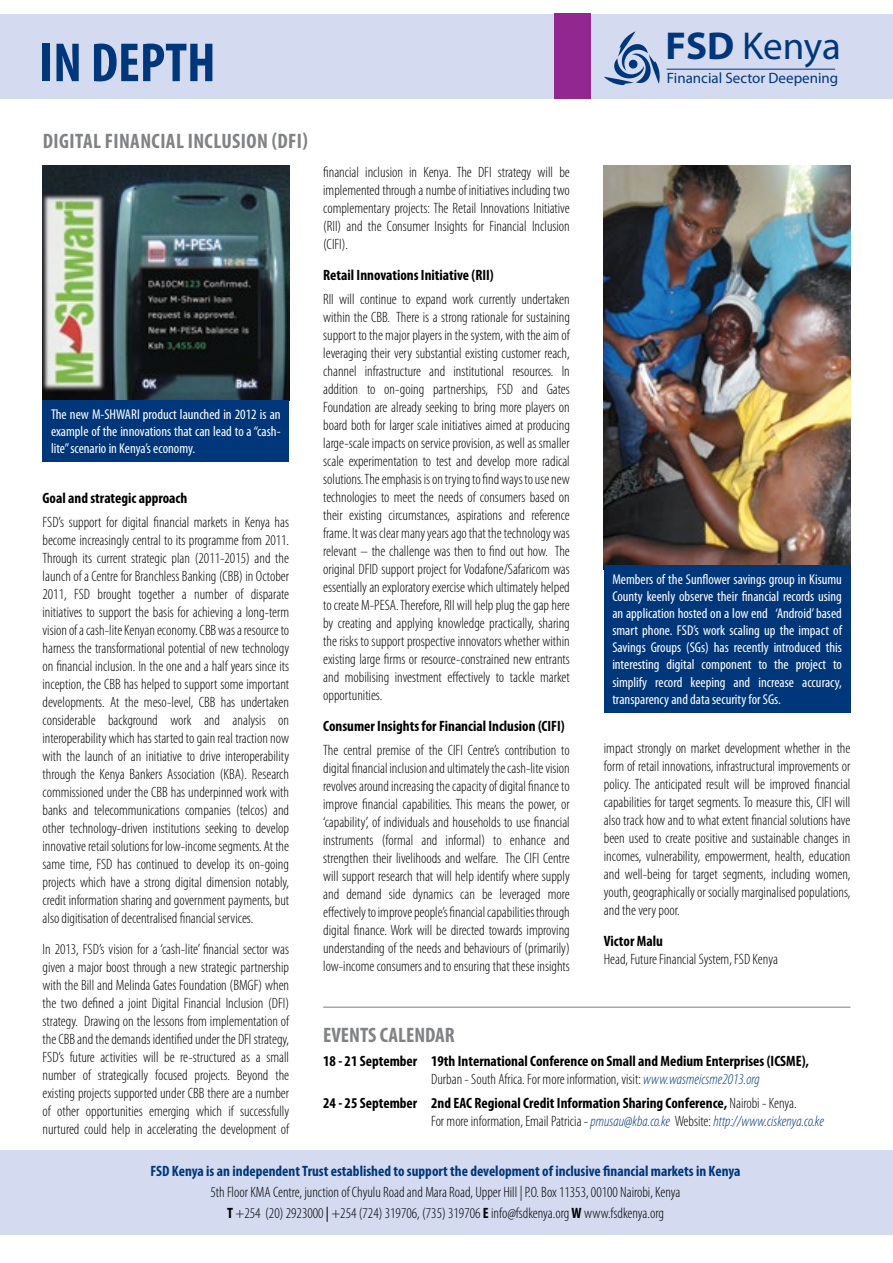
<style>
.page{position:relative;width:893px;height:1263px;background:#fff}
.page>*{position:absolute;margin:0;border:0;box-sizing:border-box;transform-origin:0 0}
.t1{font:700 condensed 55.5px "Myriad Pro";color:#00377b}
.t2{font:39px "Myriad Pro";color:#00377b}
.t3{font:700 condensed 21px "Myriad Pro";letter-spacing:.02em;color:#808285}
.t4{font:700 condensed 21px "Myriad Pro";color:#808285}
.t5{font:300 condensed 15px/18px "Myriad Pro";color:#000;text-align:justify}
.t6{font:700 condensed 15px/18px "Myriad Pro";color:#000}
.t7{font:700 condensed 15px "Myriad Pro";color:#00377b}
.t8{font:15px "Myriad Pro";color:#00377b}
.t9{font:condensed 14.25px/17.1px "Myriad Pro";color:#fff;text-align:justify}
.s1{font-weight:700}
.s2{font-weight:300}
.s3{font-weight:300;font-style:italic;color:#00377b}
.s4{font-weight:400}
</style>
<div class="page">
<div style="left:0;top:1149px;width:893px;height:85px;background:#d4daef"></div>
<div style="left:0;top:14px;width:893px;height:85px;background:#d4daef"></div>
<hr style="left:323px;top:1007px;width:527px;height:1px;background:#808285">
<div style="left:554px;top:13px;width:36px;height:85px;background:#92278f"></div>
<svg style="left:604px;top:31px;width:56px;height:54px"></svg>
<hr style="left:666px;top:69px;width:169px;height:1px;background:#00377b">
<img style="left:43px;top:166px;width:246px;height:234px">
<div style="left:43px;top:400px;width:246px;height:62px;background:#00377b"></div>
<img style="left:604px;top:166px;width:246px;height:399px">
<div style="left:604px;top:565px;width:246px;height:147px;background:#00377b"></div>
<h1 class="t1" style="left:40px;top:32px;width:178px">IN DEPTH</h1>
<h2 class="t2" style="left:665px;top:22px;width:177px"><span class="s1">FSD</span> Kenya</h2>
<p class="t8" style="left:667px;top:69px;width:173px">Financial Sector Deepening</p>
<h3 class="t3" style="left:43px;top:130px;width:267px">DIGITAL FINANCIAL INCLUSION (DFI)</h3>
<p class="t9" style="left:51px;top:405px;width:231px">The new M-SHWARI product launched in 2012 is an example of the innovations that can lead to a “cash&shy;lite” scenario in Kenya’s economy.</p>
<p class="t6" style="left:43px;top:489px;width:146px">Goal and strategic approach</p>
<p class="t5" style="left:43px;top:513px;width:248px">FSD’s support for digital financial markets in Kenya has become increasingly central to its programme from 2011.<br>Through its current strategic plan (2011-2015) and the launch of a Centre for Branchless Banking (CBB) in October 2011, FSD brought together a number of disparate initiatives to support the basis for achieving a long-term vision of a cash-lite Kenyan economy. CBB was a resource to harness the transformational potential of new technology on financial inclusion. In the one and a half years since its inception, the CBB has helped to support some important developments. At the meso-level, CBB has undertaken considerable background work and analysis on interoperability which has started to gain real traction now with the launch of an initiative to drive interoperability through the Kenya Bankers Association (KBA). Research commissioned under the CBB has underpinned work with banks and telecommunications companies (telcos) and other technology-driven institutions seeking to develop innovative retail solutions for low-income segments. At the same time, FSD has continued to develop its on-going projects which have a strong digital dimension notably, credit information sharing and government payments, but also digitisation of decentralised financial services.</p>
<p class="t5" style="left:43px;top:940px;width:248px">In 2013, FSD’s vision for a ‘cash-lite’ financial sector was given a major boost through a new strategic partnership with the Bill and Melinda Gates Foundation (BMGF) when the two defined a joint Digital Financial Inclusion (DFI) strategy. Drawing on the lessons from implementation of the CBB and the demands identified under the DFI strategy, FSD’s future activities will be re-structured as a small number of strategically focused projects. Beyond the existing projects supported under CBB there are a number of other opportunities emerging which if successfully nurtured could help in accelerating the development of</p>
<p class="t5" style="left:323px;top:163px;width:248px">financial inclusion in Kenya. The DFI strategy will be implemented through a numbe of initiatives including two complementary projects: The Retail Innovations Initiative (RII) and the Consumer Insights for Financial Inclusion (CIFI).</p>
<p class="t6" style="left:323px;top:266px;width:172px">Retail Innovations Initiative (RII)</p>
<p class="t5" style="left:323px;top:291px;width:248px">RII will continue to expand work currently undertaken within the CBB. There is a strong rationale for sustaining support to the major players in the system, with the aim of leveraging their very substantial existing customer reach, channel infrastructure and institutional resources. In addition to on-going partnerships, FSD and Gates Foundation are already seeking to bring more players on board both for larger scale initiatives aimed at producing large-scale impacts on service provision, as well as smaller scale experimentation to test and develop more radical solutions. The emphasis is on trying to find ways to use new technologies to meet the needs of consumers based on their existing circumstances, aspirations and reference frame. It was clear many years ago that the technology was relevant – the challenge was then to find out how. The original DFID support project for Vodafone/Safaricom was essentially an exploratory exercise which ultimately helped to create M-PESA. Therefore, RII will help plug the gap here by creating and applying knowledge practically, sharing the risks to support prospective innovators whether within existing large firms or resource-constrained new entrants and mobilising investment effectively to tackle market opportunities.</p>
<p class="t6" style="left:323px;top:717px;width:243px">Consumer Insights for Financial Inclusion (CIFI)</p>
<p class="t5" style="left:323px;top:742px;width:248px">The central premise of the CIFI Centre’s contribution to digital financial inclusion and ultimately the cash-lite vision revolves around increasing the capacity of digital finance to improve financial capabilities. This means the power, or ‘capability’, of individuals and households to use financial instruments (formal and informal) to enhance and strengthen their livelihoods and welfare. The CIFI Centre will support research that will help identify where supply and demand side dynamics can be leveraged more effectively to improve people’s financial capabilities through digital finance. Work will be directed towards improving understanding of the needs and behaviours of (primarily) low-income consumers and to ensuring that these insights</p>
<p class="t5" style="left:604px;top:739px;width:248px">impact strongly on market development whether in the form of retail innovations, infrastructural improvements or policy. The anticipated result will be improved financial capabilities for target segments. To measure this, CIFI will also track how and to what extent financial solutions have been used to create positive and sustainable changes in incomes, vulnerability, empowerment, health, education and well-being for target segments, including women, youth, geographically or socially marginalised populations, and the very poor.</p>
<p class="t9" style="left:612px;top:570px;width:231px">Members of the Sunflower savings group in Kisumu County keenly observe their financial records using an application hosted on a low end ‘Android’ based smart phone. FSD’s work scaling up the impact of Savings Groups (SGs) has recently introduced this interesting digital component to the project to simplify record keeping and increase accuracy, transparency and data security for SGs.</p>
<p class="t6" style="left:604px;top:932px;width:61px">Victor Malu</p>
<p class="t5" style="left:604px;top:950px;width:176px">Head, Future Financial System, FSD Kenya</p>
<h3 class="t4" style="left:323px;top:1023px;width:133px">EVENTS CALENDAR</h3>
<p class="t6" style="left:431px;top:1052px;width:379px;text-indent:-108px">18 - 21 September 19th International Conference on Small and Medium Enterprises (ICSME),<br><span class="s2">Durban - South Africa. For more information, visit:</span> <span class="s3">www.wasmeicsme2013.org</span></p>
<p class="t6" style="left:431px;top:1094px;width:394px;text-indent:-108px">24 - 25 September 2nd EAC Regional Credit Information Sharing Conference, <span class="s2">Nairobi - Kenya.<br>For more information, Email Patricia -</span> <span class="s3">pmusau@kba.co.ke</span> <span class="s2">Website:</span> <span class="s3">http://www.ciskenya.co.ke</span></p>
<p class="t7" style="left:150px;top:1162px;width:592px">FSD Kenya is an independent Trust established to support the development of inclusive financial markets in Kenya</p>
<p class="t5" style="left:210px;top:1181px;width:472px;line-height:21px;text-align:center">5th Floor KMA Centre, junction of Chyulu Road and Mara Road, Upper Hill | P.O. Box 11353, 00100 Nairobi, Kenya<br><span class="s1">T</span> +254 (20) 2923000 <span class="s4">|</span> +254 (724) 319706, (735) 319706 <span class="s1">E</span> info@fsdkenya.org <span class="s1">W</span> www.fsdkenya.org</p>
</div>
